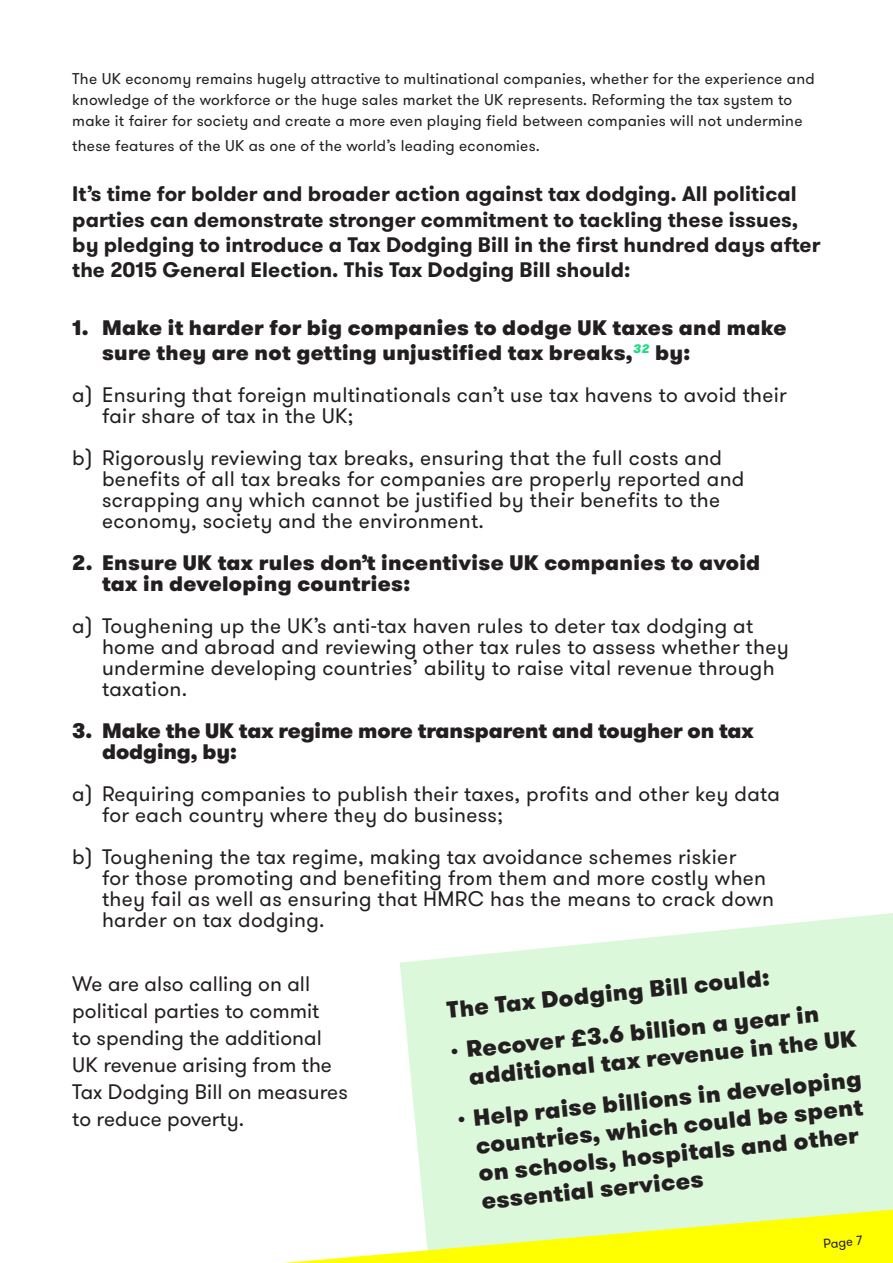
<style>
.page{position:relative;width:893px;height:1263px;background:#fff}
.page>*{position:absolute;margin:0;border:0;box-sizing:border-box;transform-origin:0 0}
.Text{font:900 23.25px/27.8px "GT Walsheim";color:#231f20}
.t1{font:21px/21px "GT Walsheim";letter-spacing:.015em;color:#231f20}
.t2{font:700 21px/25.2px "GT Walsheim";letter-spacing:.005em;color:#231f20}
.t3{font:900 21px/25.2px "GT Walsheim";letter-spacing:.015em;color:#231f20}
.t4{font:900 21px/21px "GT Walsheim";letter-spacing:-.005em;color:#231f20}
.t5{font:15.6px/21px "GT Walsheim";letter-spacing:.015em;color:#231f20}
.t6{font:12.9px "GT Walsheim";color:#231f20}
</style>
<div class="page">
<svg style="left:400px;top:913px;width:493px;height:280px;background:#e0f8df"></svg>
<svg style="left:284px;top:1193px;width:609px;height:70px"></svg>
<p class="t5" style="left:72px;top:68px;width:744px">The UK economy remains hugely attractive to multinational companies, whether for the experience and knowledge of the workforce or the huge sales market the UK represents. Reforming the tax system to make it fairer for society and create a more even playing field between companies will not undermine</p>
<p class="t5" style="left:72px;top:135px;width:469px">these features of the UK as one of the world’s leading economies.</p>
<p class="t2" style="left:72px;top:182px;width:750px">It’s time for bolder and broader action against tax dodging. All political parties can demonstrate stronger commitment to tackling these issues, by pledging to introduce a Tax Dodging Bill in the first hundred days after the 2015 General Election. This Tax Dodging Bill should:</p>
<p class="t3" style="left:102px;top:315px;width:686px;text-indent:-30px">1. Make it harder for big companies to dodge UK taxes and make sure they are not getting unjustified tax breaks,<sup>32</sup> by:</p>
<p class="t1" style="left:102px;top:385px;width:686px;text-indent:-30px">a) Ensuring that foreign multinationals can’t use tax havens to avoid their fair share of tax in the UK;</p>
<p class="t1" style="left:102px;top:448px;width:644px;text-indent:-30px">b) Rigorously reviewing tax breaks, ensuring that the full costs and benefits of all tax breaks for companies are properly reported and scrapping any which cannot be justified by their benefits to the economy, society and the environment.</p>
<p class="t3" style="left:102px;top:552px;width:660px;line-height:21px;text-indent:-30px">2. Ensure UK tax rules don’t incentivise UK companies to avoid tax in developing countries:</p>
<p class="t1" style="left:102px;top:616px;width:688px;text-indent:-30px">a) Toughening up the UK’s anti-tax haven rules to deter tax dodging at home and abroad and reviewing other tax rules to assess whether they undermine developing countries’ ability to raise vital revenue through taxation.</p>
<p class="t4" style="left:102px;top:720px;width:653px;text-indent:-30px">3. Make the UK tax regime more transparent and tougher on tax dodging, by:</p>
<p class="t1" style="left:102px;top:784px;width:680px;text-indent:-30px">a) Requiring companies to publish their taxes, profits and other key data for each country where they do business;</p>
<p class="t1" style="left:102px;top:847px;width:673px;text-indent:-30px">b) Toughening the tax regime, making tax avoidance schemes riskier<br>for those promoting and benefiting from them and more costly when they fail as well as ensuring that HMRC has the means to crack down harder on tax dodging.</p>
<p class="Text" style="left:445px;top:996px;width:326px;rotate:-6deg">The Tax Dodging Bill could:</p>
<p class="t1" style="left:72px;top:970px;width:277px;line-height:27px">We are also calling on all political parties to commit<br>to spending the additional<br>UK revenue arising from the<br>Tax Dodging Bill on measures to reduce poverty.</p>
<p class="Text" style="left:465px;top:1036px;width:391px;text-indent:-15px;rotate:-6deg">· Recover £3.6 billion a year in additional tax revenue in the UK</p>
<p class="Text" style="left:471px;top:1105px;width:392px;text-indent:-15px;rotate:-6deg">· Help raise billions in developing countries, which could be spent on schools, hospitals and other essential services</p>
<p class="t6" style="left:823px;top:1236px;width:41px;rotate:-5deg">Page 7</p>
</div>
